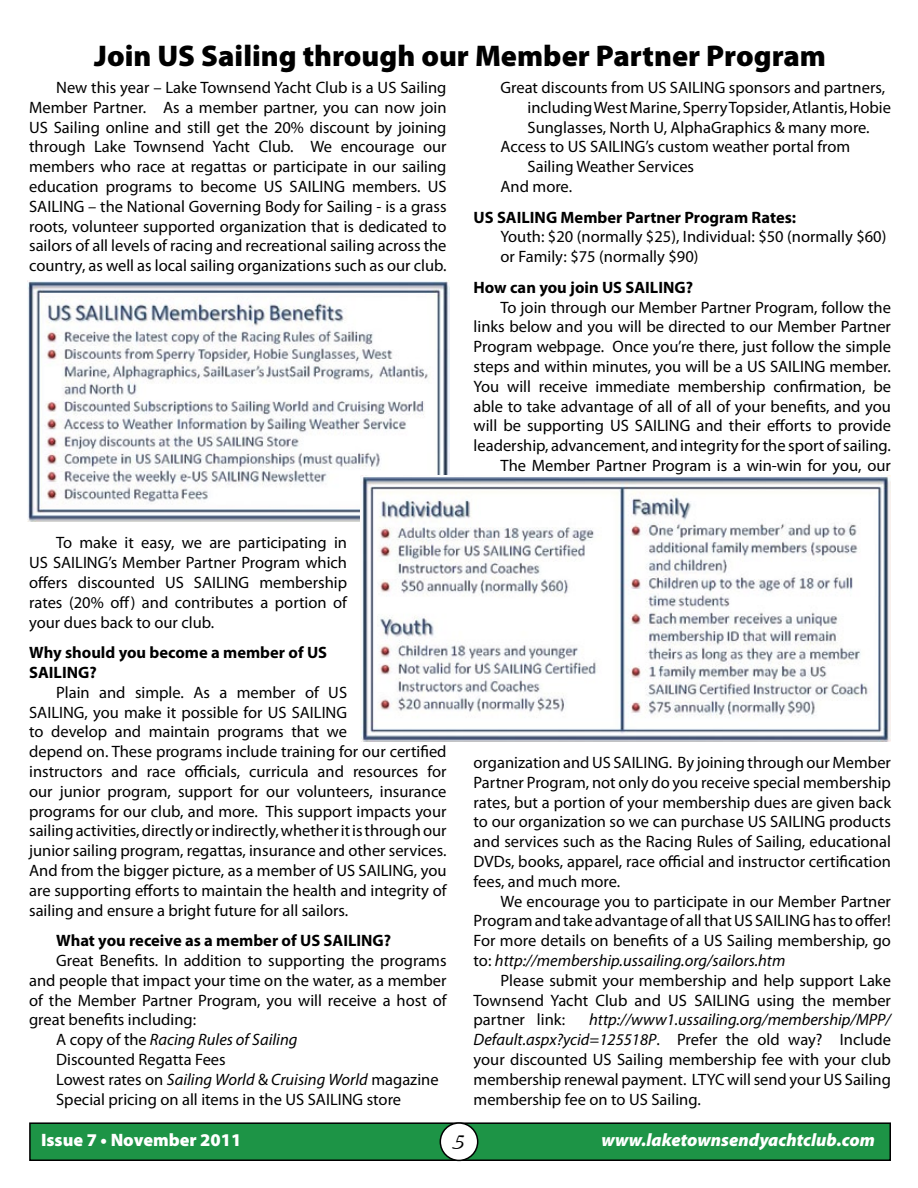
<style>
.page{position:relative;width:918px;height:1188px;background:#fff}
.page>*{position:absolute;margin:0;border:0;box-sizing:border-box;transform-origin:0 0}
.t1{font:900 30px "Myriad Pro";color:#000}
.t2{font:30px "HUNTSON";color:#000}
.t3{font:italic 900 18px "Myriad Pro";color:#fff}
.t4{font:900 18px "Myriad Pro";color:#fff}
.t5{font:16.5px/19.8px "Myriad Pro";color:#000;text-align:justify}
.t6{font:700 16.5px/19.8px "Myriad Pro";color:#000}
.t7{font:italic 16.5px "Myriad Pro";color:#000}
.s1{font-style:normal}
.s2{font-style:italic}
</style>
<div class="page">
<div style="left:30px;top:1123px;width:860px;height:37px;background:#1d9446"></div>
<div style="left:29px;top:1122px;width:862px;height:39px;border:2px solid #000"></div>
<div style="left:440px;top:1123px;width:38px;height:37px;background:#fff;border-radius:50%"></div>
<div style="left:440px;top:1122px;width:38px;height:39px;border:2px solid #000;border-radius:50%"></div>
<img style="left:27px;top:280px;width:422px;height:242px">
<img style="left:361px;top:476px;width:530px;height:265px">
<h1 class="t1" style="left:94px;top:36px;width:733px">Join US Sailing through our Member Partner Program</h1>
<p class="t5" style="left:29px;top:77px;width:419px;text-indent:27px">New this year – Lake Townsend Yacht Club is a US Sailing Member Partner. As a member partner, you can now join US Sailing online and still get the 20% discount by joining through Lake Townsend Yacht Club. We encourage our members who race at regattas or participate in our sailing education programs to become US SAILING members. US SAILING – the National Governing Body for Sailing - is a grass roots, volunteer supported organization that is dedicated to sailors of all levels of racing and recreational sailing across the country, as well as local sailing organizations such as our club.</p>
<p class="t5" style="left:29px;top:533px;width:319px;text-indent:27px">To make it easy, we are participating in US SAILING’s Member Partner Program which offers discounted US SAILING membership rates (20% off) and contributes a portion of your dues back to our club.</p>
<p class="t6" style="left:29px;top:642px;width:300px">Why should you become a member of US<br>SAILING?</p>
<p class="t5" style="left:29px;top:682px;width:419px;text-align:left;text-indent:27px">Plain and simple. As a member of US<br>SAILING, you make it possible for US SAILING<br>to develop and maintain programs that we<br>depend on. These programs include training for our certified instructors and race officials, curricula and resources for our junior program, support for our volunteers, insurance programs for our club, and more. This support impacts your sailing activities, directly or indirectly, whether it is through our junior sailing program, regattas, insurance and other services.<br>And from the bigger picture, as a member of US SAILING, you are supporting efforts to maintain the health and integrity of sailing and ensure a bright future for all sailors.</p>
<p class="t6" style="left:56px;top:930px;width:336px">What you receive as a member of US SAILING?</p>
<p class="t5" style="left:56px;top:950px;width:392px">Great Benefits. In addition to supporting the programs</p>
<p class="t5" style="left:29px;top:970px;width:419px">and people that impact your time on the water, as a member</p>
<p class="t5" style="left:29px;top:990px;width:419px">of the Member Partner Program, you will receive a host of</p>
<p class="t5" style="left:29px;top:1010px;width:169px">great benefits including:</p>
<p class="t7" style="left:56px;top:1029px;width:243px"><span class="s1">A copy of the</span> Racing Rules of Sailing</p>
<p class="t5" style="left:56px;top:1049px;width:171px">Discounted Regatta Fees</p>
<p class="t7" style="left:56px;top:1069px;width:384px"><span class="s1">Lowest rates on</span> Sailing World <span class="s1">&amp;</span> Cruising World <span class="s1">magazine</span></p>
<p class="t5" style="left:56px;top:1089px;width:347px">Special pricing on all items in the US SAILING store</p>
<p class="t5" style="left:501px;top:77px;width:386px">Great discounts from US SAILING sponsors and partners,</p>
<p class="t5" style="left:528px;top:97px;width:365px">including West Marine, Sperry Topsider, Atlantis, Hobie</p>
<p class="t5" style="left:528px;top:117px;width:344px">Sunglasses, North U, AlphaGraphics &amp; many more.</p>
<p class="t5" style="left:501px;top:137px;width:351px">Access to US SAILING’s custom weather portal from</p>
<p class="t5" style="left:528px;top:156px;width:168px">Sailing Weather Services</p>
<p class="t5" style="left:501px;top:176px;width:73px">And more.</p>
<p class="t6" style="left:474px;top:207px;width:324px">US SAILING Member Partner Program Rates:</p>
<p class="t5" style="left:501px;top:227px;width:387px">Youth: $20 (normally $25), Individual: $50 (normally $60) or Family: $75 (normally $90)</p>
<p class="t6" style="left:474px;top:277px;width:221px">How can you join US SAILING?</p>
<p class="t5" style="left:474px;top:297px;width:419px;text-align:right">To join through our Member Partner Program, follow the links below and you will be directed to our Member Partner Program webpage. Once you’re there, just follow the simple steps and within minutes, you will be a US SAILING member.<br>You will receive immediate membership confirmation, be able to take advantage of all of all of your benefits, and you will be supporting US SAILING and their efforts to provide leadership, advancement, and integrity for the sport of sailing.<br>The Member Partner Program is a win-win for you, our</p>
<p class="t5" style="left:474px;top:752px;width:419px">organization and US SAILING. By joining through our Member Partner Program, not only do you receive special membership rates, but a portion of your membership dues are given back to our organization so we can purchase US SAILING products and services such as the Racing Rules of Sailing, educational DVDs, books, apparel, race official and instructor certification fees, and much more.</p>
<p class="t5" style="left:474px;top:891px;width:419px;text-indent:27px">We encourage you to participate in our Member Partner Program and take advantage of all that US SAILING has to offer!<br>For more details on benefits of a US Sailing membership, go to: <span class="s2">http://membership.ussailing.org/sailors.htm</span></p>
<p class="t5" style="left:474px;top:970px;width:419px;text-indent:27px">Please submit your membership and help support Lake Townsend Yacht Club and US SAILING using the member partner link:</p>
<p class="t5" style="left:474px;top:1010px;width:419px;text-indent:116px"><span class="s2">http://www1.ussailing.org/membership/MPP/ Default.aspx?ycid=125518P</span>. Prefer the old way? Include your discounted US Sailing membership fee with your club membership renewal payment. LTYC will send your US Sailing membership fee on to US Sailing.</p>
<p class="t4" style="left:41px;top:1128px;width:202px">Issue 7 • November 2011</p>
<p class="t3" style="left:601px;top:1128px;width:275px">www.laketownsendyachtclub.com</p>
<h1 class="t2" style="left:449px;top:1121px;width:14px">5</h1>
</div>
